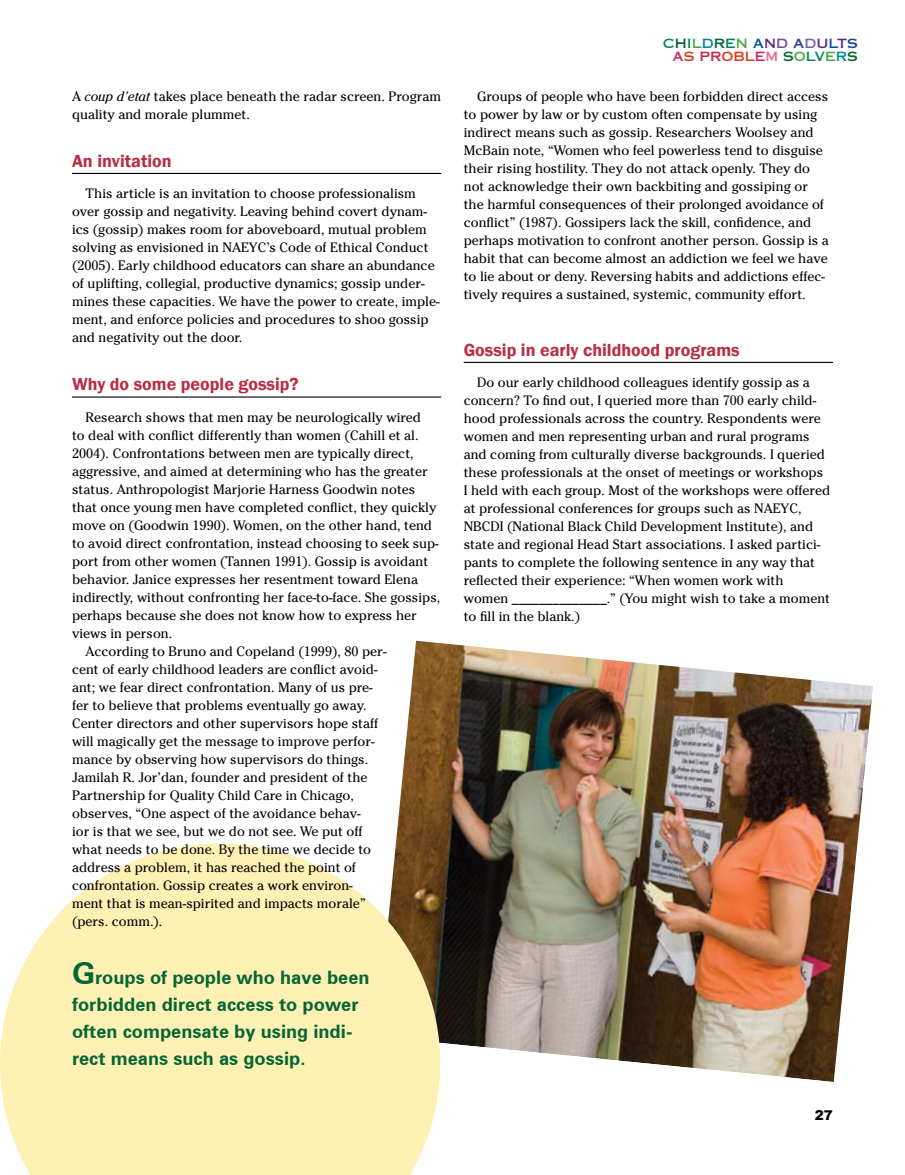
<style>
.page{position:relative;width:905px;height:1175px;background:#fff}
.page>*{position:absolute;margin:0;border:0;box-sizing:border-box;transform-origin:0 0}
.t1{font:700 18.6px/27px "Zurich BT";color:#036635}
.t2{font:600 18px "Franklin Gothic";color:#b82e45}
.t3{font:13.5px/18px "Cheltenham";color:#000}
.t4{font:900 13.5px "Arial";color:#000}
.t5{font:12.75px/13.5px "Copperplate Thirty One AB";color:#008a51;text-align:right}
.s1{font-style:italic}
.s2{font-size:30px}
.s3{color:#036635}
.s4{color:#49a842}
.s5{color:#008aa4}
.s6{color:#0054a1}
.s7{color:#5b298a}
.s8{color:#734d9b}
.s9{color:#21409a}
.s10{color:#7f5fa4}
.s11{color:#ce2557}
.s12{color:#d83b20}
.s13{color:#b82e45}
.s14{color:#f06697}
</style>
<div class="page">
<hr style="left:464px;top:362px;width:368px;height:1px;background:#000">
<img style="left:396px;top:640px;width:477px;height:442px">
<svg style="left:0;top:843px;width:440px;height:331px;fill:#fff0b4"></svg>
<hr style="left:72px;top:173px;width:369px;height:1px;background:#000">
<hr style="left:72px;top:396px;width:369px;height:1px;background:#000">
<p class="t3" style="left:72px;top:87px;width:371px">A <span class="s1">coup d’etat</span> takes place beneath the radar screen. Program quality and morale plummet.</p>
<h2 class="t2" style="left:72px;top:150px;width:101px">An invitation</h2>
<p class="t3" style="left:72px;top:185px;width:369px;text-indent:14px">This article is an invitation to choose professionalism over gossip and negativity. Leaving behind covert dynam&shy;ics (gossip) makes room for aboveboard, mutual problem solving as envisioned in NAEYC’s Code of Ethical Conduct (2005). Early childhood educators can share an abundance of uplifting, collegial, productive dynamics; gossip under&shy;mines these capacities. We have the power to create, imple&shy;ment, and enforce policies and procedures to shoo gossip and negativity out the door.</p>
<h2 class="t2" style="left:72px;top:373px;width:228px">Why do some people gossip?</h2>
<p class="t3" style="left:86px;top:408px;width:337px">Research shows that men may be neurologically wired</p>
<p class="t3" style="left:72px;top:426px;width:348px">to deal with conflict differently than women (Cahill et al.</p>
<p class="t3" style="left:72px;top:444px;width:343px">2004). Confrontations between men are typically direct,</p>
<p class="t3" style="left:72px;top:462px;width:357px">aggressive, and aimed at determining who has the greater</p>
<p class="t3" style="left:72px;top:480px;width:345px">status. Anthropologist Marjorie Harness Goodwin notes</p>
<p class="t3" style="left:72px;top:498px;width:366px">that once young men have completed conflict, they quickly</p>
<p class="t3" style="left:72px;top:516px;width:361px">move on (Goodwin 1990). Women, on the other hand, tend</p>
<p class="t3" style="left:72px;top:534px;width:368px">to avoid direct confrontation, instead choosing to seek sup-</p>
<p class="t3" style="left:72px;top:552px;width:357px">port from other women (Tannen 1991). Gossip is avoidant</p>
<p class="t3" style="left:72px;top:570px;width:347px">behavior. Janice expresses her resentment toward Elena</p>
<p class="t3" style="left:72px;top:588px;width:370px">indirectly, without confronting her face-to-face. She gossips,</p>
<p class="t3" style="left:72px;top:606px;width:346px">perhaps because she does not know how to express her</p>
<p class="t3" style="left:72px;top:624px;width:102px">views in person.</p>
<p class="t3" style="left:86px;top:642px;width:302px">According to Bruno and Copeland (1999), 80 per-</p>
<p class="t3" style="left:72px;top:660px;width:307px">cent of early childhood leaders are conflict avoid-</p>
<p class="t3" style="left:72px;top:678px;width:302px">ant; we fear direct confrontation. Many of us pre-</p>
<p class="t3" style="left:72px;top:696px;width:296px">fer to believe that problems eventually go away.</p>
<p class="t3" style="left:72px;top:714px;width:308px">Center directors and other supervisors hope staff</p>
<p class="t3" style="left:72px;top:732px;width:304px">will magically get the message to improve perfor-</p>
<p class="t3" style="left:72px;top:750px;width:298px">mance by observing how supervisors do things.</p>
<p class="t3" style="left:72px;top:768px;width:297px">Jamilah R. Jor’dan, founder and president of the</p>
<p class="t3" style="left:72px;top:786px;width:283px">Partnership for Quality Child Care in Chicago,</p>
<p class="t3" style="left:72px;top:804px;width:290px">observes, “One aspect of the avoidance behav-</p>
<p class="t3" style="left:72px;top:822px;width:292px">ior is that we see, but we do not see. We put off</p>
<p class="t3" style="left:72px;top:840px;width:300px">what needs to be done. By the time we decide to</p>
<p class="t3" style="left:72px;top:858px;width:285px">address a problem, it has reached the point of</p>
<p class="t3" style="left:72px;top:876px;width:282px">confrontation. Gossip creates a work environ-</p>
<p class="t3" style="left:72px;top:894px;width:295px">ment that is mean-spirited and impacts morale”</p>
<p class="t3" style="left:72px;top:912px;width:92px">(pers. comm.).</p>
<h1 class="t1" style="left:72px;top:963px;width:299px"><span class="s2">G</span>roups of people who have been forbidden direct access to power often compensate by using indi&shy;rect means such as gossip.</h1>
<p class="t5" style="left:662px;top:36px;width:196px">C<span class="s3">H</span>I<span class="s4">L</span><span class="s5">D</span><span class="s3">R</span>E<span class="s4">N</span> <span class="s6">A</span><span class="s7">N</span><span class="s8">D</span> <span class="s9">A</span><span class="s10">D</span><span class="s7">U</span><span class="s6">L</span><span class="s7">T</span><span class="s9">S<br></span><span class="s11">A</span><span class="s12">S</span> <span class="s13">P</span><span class="s11">R</span><span class="s12">OBL</span><span class="s11">E</span><span class="s14">M</span> <span class="s3">S</span><span class="s4">O</span>LV<span class="s4">E</span><span class="s5">R</span><span class="s3">S</span></p>
<p class="t3" style="left:464px;top:87px;width:366px;text-indent:14px">Groups of people who have been forbidden direct access to power by law or by custom often compensate by using indirect means such as gossip. Researchers Woolsey and McBain note, “Women who feel powerless tend to disguise their rising hostility. They do not attack openly. They do not acknowledge their own backbiting and gossiping or the harmful consequences of their prolonged avoidance of conflict” (1987). Gossipers lack the skill, confidence, and perhaps motivation to confront another person. Gossip is a habit that can become almost an addiction we feel we have to lie about or deny. Reversing habits and addictions effec&shy;tively requires a sustained, systemic, community effort.</p>
<h2 class="t2" style="left:464px;top:339px;width:277px">Gossip in early childhood programs</h2>
<p class="t3" style="left:463px;top:374px;width:368px;text-indent:14px">Do our early childhood colleagues identify gossip as a concern? To find out, I queried more than 700 early child&shy;hood professionals across the country. Respondents were women and men representing urban and rural programs and coming from culturally diverse backgrounds. I queried these professionals at the onset of meetings or workshops I held with each group. Most of the workshops were offered at professional conferences for groups such as NAEYC, NBCDI (National Black Child Development Institute), and state and regional Head Start associations. I asked partici&shy;pants to complete the following sentence in any way that reflected their experience: “When women work with women ______________.” (You might wish to take a moment to fill in the blank.)</p>
<p class="t4" style="left:814px;top:1105px;width:20px">27</p>
</div>
